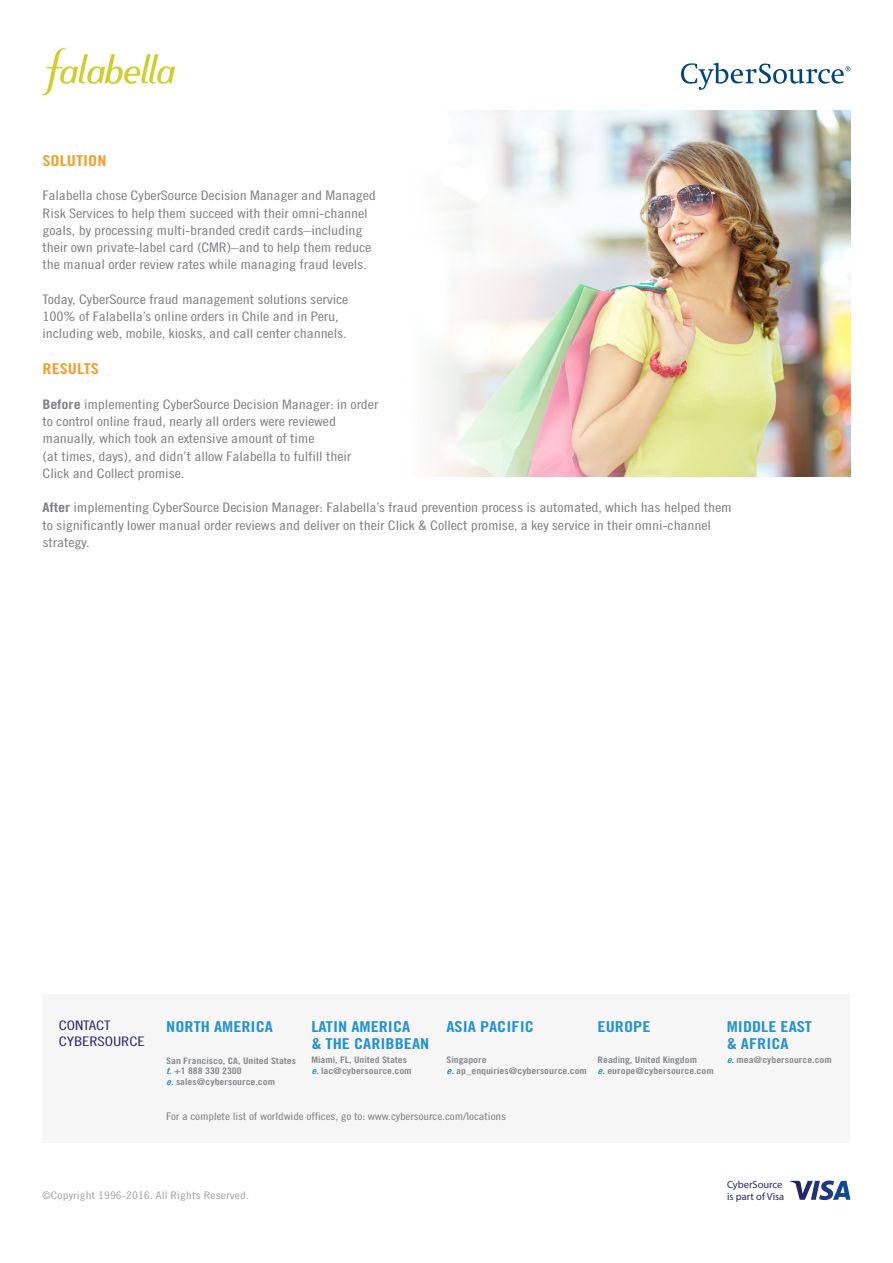
<style>
.page{position:relative;width:893px;height:1263px;background:#fff}
.page>*{position:absolute;margin:0;border:0;box-sizing:border-box;transform-origin:0 0}
._03__Copy_Roman__9pt{font:15px/17.2px "Trade Gothic Bold Cond Twenty";color:#2492d0;scale:1.22 1}
._03__Copy_Roman__9pt-2{font:15px "Trade Gothic Bold Cond Twenty";color:#f49f2b;scale:1.22 1}
._03__Copy_Roman__9pt-3{font:13.2px/17.2px "Trade Gothic Cond Eighteen";letter-spacing:-.01em;color:#7d7f82;scale:1.22 1}
._03__Copy_Roman__9pt-4{font:13.2px "Trade Gothic Cond Eighteen";letter-spacing:-.01em;color:#29296c;scale:1.27 1}
._03__Copy_Roman__9pt-5{font:10.5px "Trade Gothic Cond Eighteen";letter-spacing:-.01em;color:#7d7f82;scale:1.22 1}
._03__Copy_Roman__9pt-6{font:10.5px "Trade Gothic Cond Eighteen";letter-spacing:.005em;color:#a1a3a6}
.t1{font:10.5px/12px "Myriad Pro";color:#29296c}
._03__Copy_Roman__9pt-7{font:9px "Trade Gothic Bold Cond Twenty";color:#86888b;scale:1.22 1}
.s1{font-family:"Trade Gothic Bold Cond Twenty"}
.s2{font-family:"Trade Gothic Bold Cond Twenty Obl";color:#2492d0}
</style>
<div class="page">
<svg style="left:790px;top:1180px;width:60px;height:20px"></svg>
<div style="left:43px;top:994px;width:807px;height:148px;background:#f6f6f7"></div>
<img style="left:43px;top:47px;width:132px;height:49px">
<img style="left:431px;top:111px;width:419px;height:365px">
<svg style="left:681px;top:63px;width:169px;height:27px"></svg>
<p class="_03__Copy_Roman__9pt-2" style="left:43px;top:151px;width:54px">SOLUTION</p>
<p class="_03__Copy_Roman__9pt-3" style="left:43px;top:187px;width:275px">Falabella chose CyberSource Decision Manager and Managed Risk Services to help them succeed with their omni-channel goals, by processing multi-branded credit cards–including their own private-label card (CMR)–and to help them reduce the manual order review rates while managing fraud levels.</p>
<p class="_03__Copy_Roman__9pt-3" style="left:43px;top:290px;width:252px">Today, CyberSource fraud management solutions service<br>100% of Falabella’s online orders in Chile and in Peru, including web, mobile, kiosks, and call center channels.</p>
<p class="_03__Copy_Roman__9pt-2" style="left:43px;top:360px;width:48px">RESULTS</p>
<p class="_03__Copy_Roman__9pt-3" style="left:43px;top:395px;width:277px"><span class="s1">Before</span> implementing CyberSource Decision Manager: in order to control online fraud, nearly all orders were reviewed manually, which took an extensive amount of time<br>(at times, days), and didn’t allow Falabella to fulfill their Click and Collect promise.</p>
<p class="_03__Copy_Roman__9pt-3" style="left:43px;top:499px;width:566px"><span class="s1">After</span> implementing CyberSource Decision Manager: Falabella’s fraud prevention process is automated, which has helped them to significantly lower manual order reviews and deliver on their Click &amp; Collect promise, a key service in their omni-channel strategy.</p>
<p class="_03__Copy_Roman__9pt-4" style="left:59px;top:1018px;width:43px">CONTACT</p>
<p class="_03__Copy_Roman__9pt-4" style="left:59px;top:1034px;width:69px">CYBERSOURCE</p>
<p class="_03__Copy_Roman__9pt" style="left:166px;top:1017px;width:89px">NORTH AMERICA</p>
<p class="_03__Copy_Roman__9pt" style="left:311px;top:1017px;width:98px">LATIN AMERICA<br>&amp; THE CARIBBEAN</p>
<p class="_03__Copy_Roman__9pt" style="left:598px;top:1017px;width:45px">EUROPE</p>
<p class="_03__Copy_Roman__9pt" style="left:727px;top:1017px;width:71px">MIDDLE EAST &amp; AFRICA</p>
<p class="_03__Copy_Roman__9pt" style="left:446px;top:1017px;width:73px">ASIA PACIFIC</p>
<p class="_03__Copy_Roman__9pt-7" style="left:166px;top:1055px;width:108px">San Francisco, CA, United States</p>
<p class="_03__Copy_Roman__9pt-7" style="left:166px;top:1066px;width:63px"><span class="s2">t.</span> +1 888 330 2300</p>
<p class="_03__Copy_Roman__9pt-7" style="left:166px;top:1076px;width:91px"><span class="s2">e.</span> sales@cybersource.com</p>
<p class="_03__Copy_Roman__9pt-7" style="left:311px;top:1055px;width:80px">Miami, FL, United States</p>
<p class="_03__Copy_Roman__9pt-7" style="left:311px;top:1065px;width:84px"><span class="s2">e.</span> lac@cybersource.com</p>
<p class="_03__Copy_Roman__9pt-7" style="left:446px;top:1055px;width:34px">Singapore</p>
<p class="_03__Copy_Roman__9pt-7" style="left:446px;top:1065px;width:117px"><span class="s2">e.</span> ap_enquiries@cybersource.com</p>
<p class="_03__Copy_Roman__9pt-7" style="left:598px;top:1055px;width:83px">Reading, United Kingdom</p>
<p class="_03__Copy_Roman__9pt-7" style="left:598px;top:1065px;width:97px"><span class="s2">e.</span> europe@cybersource.com</p>
<p class="_03__Copy_Roman__9pt-7" style="left:727px;top:1055px;width:88px"><span class="s2">e.</span> mea@cybersource.com</p>
<p class="_03__Copy_Roman__9pt-5" style="left:166px;top:1110px;width:280px">For a complete list of worldwide offices, go to: www.cybersource.com/locations</p>
<p class="_03__Copy_Roman__9pt-6" style="left:43px;top:1189px;width:208px">©Copyright 1996-2016. All Rights Reserved.</p>
<p class="t1" style="left:727px;top:1178px;width:59px">CyberSource is part of Visa</p>
</div>
